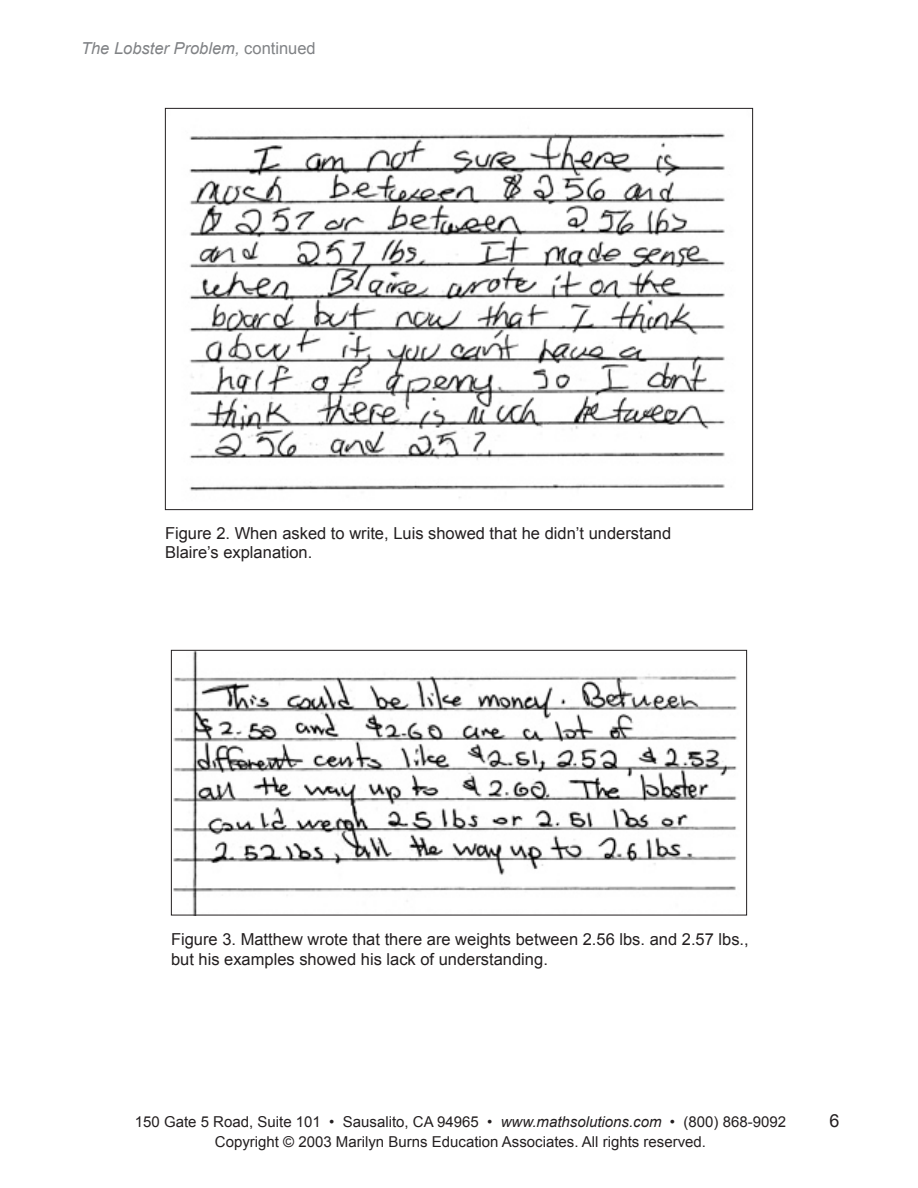
<style>
.page{position:relative;width:918px;height:1188px;background:#fff}
.page>*{position:absolute;margin:0;border:0;box-sizing:border-box;transform-origin:0 0}
.t1{font:18px "Arial";color:#231f20}
.t2{font:16.5px/19.8px "Arial";color:#231f20}
.t3{font:italic 16.5px "Arial";color:#808285}
.t4{font:15px/20.1px "Arial";color:#231f20;text-align:center}
.s1{font-style:normal}
.s2{font-style:italic}
</style>
<div class="page">
<img style="left:189px;top:133px;width:536px;height:365px">
<img style="left:173px;top:652px;width:564px;height:261px">
<div style="left:171px;top:650px;width:576px;height:265px;border:1px solid #231f20"></div>
<p class="t3" style="left:81px;top:39px;width:236px">The Lobster Problem, <span class="s1">continued</span></p>
<p class="t2" style="left:165px;top:523px;width:508px">Figure 2. When asked to write, Luis showed that he didn’t understand<br>Blaire’s explanation.</p>
<p class="t2" style="left:171px;top:929px;width:579px">Figure 3. Matthew wrote that there are weights between 2.56 lbs. and 2.57 lbs., but his examples showed his lack of understanding.</p>
<p class="t4" style="left:135px;top:1112px;width:653px">150 Gate 5 Road, Suite 101 • Sausalito, CA 94965 • <span class="s2">www.mathsolutions.com</span> • (800) 868-9092<br>Copyright © 2003 Marilyn Burns Education Associates. All rights reserved.</p>
<p class="t1" style="left:830px;top:1111px;width:12px">6</p>
</div>
